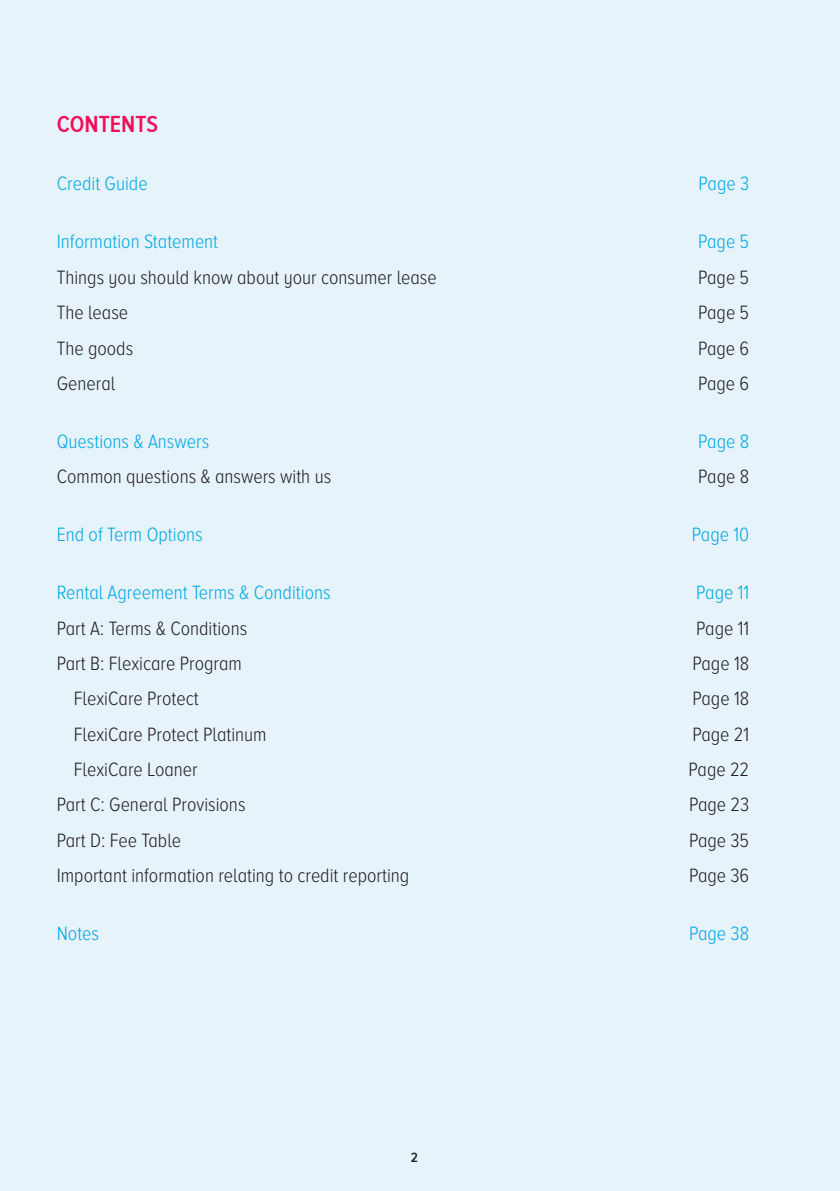
<style>
.page{position:relative;width:840px;height:1191px;background:#fff}
.page>*{position:absolute;margin:0;border:0;box-sizing:border-box;transform-origin:0 0}
.t1{font:600 24px "Proxima Nova A Cond";color:#ee1059}
.t2{font:300 20px "Proxima Nova A Cond";color:#231f20}
.t3{font:300 20px "Proxima Nova A Cond";color:#00a8e4}
.t4{font:600 14px "Proxima Nova A Cond";color:#231f20}
</style>
<div class="page">
<div style="left:0;top:0;width:839px;height:1191px;background:#e6f3fb"></div>
<p class="t1" style="left:57px;top:111px;width:103px">CONTENTS</p>
<p class="t3" style="left:57px;top:173px;width:92px">Credit Guide</p>
<p class="t3" style="left:698px;top:173px;width:52px">Page 3</p>
<p class="t3" style="left:57px;top:231px;width:163px">Information Statement</p>
<p class="t3" style="left:697px;top:231px;width:52px">Page 5</p>
<p class="t2" style="left:57px;top:266px;width:381px">Things you should know about your consumer lease</p>
<p class="t2" style="left:697px;top:266px;width:52px">Page 5</p>
<p class="t2" style="left:57px;top:301px;width:73px">The lease</p>
<p class="t2" style="left:697px;top:301px;width:52px">Page 5</p>
<p class="t2" style="left:57px;top:337px;width:78px">The goods</p>
<p class="t2" style="left:697px;top:337px;width:53px">Page 6</p>
<p class="t2" style="left:57px;top:372px;width:60px">General</p>
<p class="t2" style="left:697px;top:372px;width:53px">Page 6</p>
<p class="t3" style="left:57px;top:430px;width:154px">Questions &amp; Answers</p>
<p class="t3" style="left:697px;top:430px;width:52px">Page 8</p>
<p class="t2" style="left:57px;top:465px;width:276px">Common questions &amp; answers with us</p>
<p class="t2" style="left:697px;top:465px;width:52px">Page 8</p>
<p class="t3" style="left:57px;top:523px;width:147px">End of Term Options</p>
<p class="t3" style="left:691px;top:523px;width:59px">Page 10</p>
<p class="t3" style="left:57px;top:581px;width:275px">Rental Agreement Terms &amp; Conditions</p>
<p class="t3" style="left:695px;top:581px;width:54px">Page 11</p>
<p class="t2" style="left:57px;top:617px;width:192px">Part A: Terms &amp; Conditions</p>
<p class="t2" style="left:695px;top:617px;width:54px">Page 11</p>
<p class="t2" style="left:57px;top:652px;width:186px">Part B: Flexicare Program</p>
<p class="t2" style="left:692px;top:652px;width:58px">Page 18</p>
<p class="t2" style="left:74px;top:687px;width:126px">FlexiCare Protect</p>
<p class="t2" style="left:692px;top:687px;width:58px">Page 18</p>
<p class="t2" style="left:74px;top:723px;width:194px">FlexiCare Protect Platinum</p>
<p class="t2" style="left:692px;top:723px;width:58px">Page 21</p>
<p class="t2" style="left:74px;top:758px;width:125px">FlexiCare Loaner</p>
<p class="t2" style="left:688px;top:758px;width:62px">Page 22</p>
<p class="t2" style="left:57px;top:793px;width:190px">Part C: General Provisions</p>
<p class="t2" style="left:688px;top:793px;width:62px">Page 23</p>
<p class="t2" style="left:57px;top:829px;width:126px">Part D: Fee Table</p>
<p class="t2" style="left:688px;top:829px;width:62px">Page 35</p>
<p class="t2" style="left:57px;top:864px;width:354px">Important information relating to credit reporting</p>
<p class="t2" style="left:688px;top:864px;width:62px">Page 36</p>
<p class="t3" style="left:57px;top:922px;width:44px">Notes</p>
<p class="t3" style="left:688px;top:922px;width:61px">Page 38</p>
<p class="t4" style="left:410px;top:1150px;width:9px">2</p>
</div>
